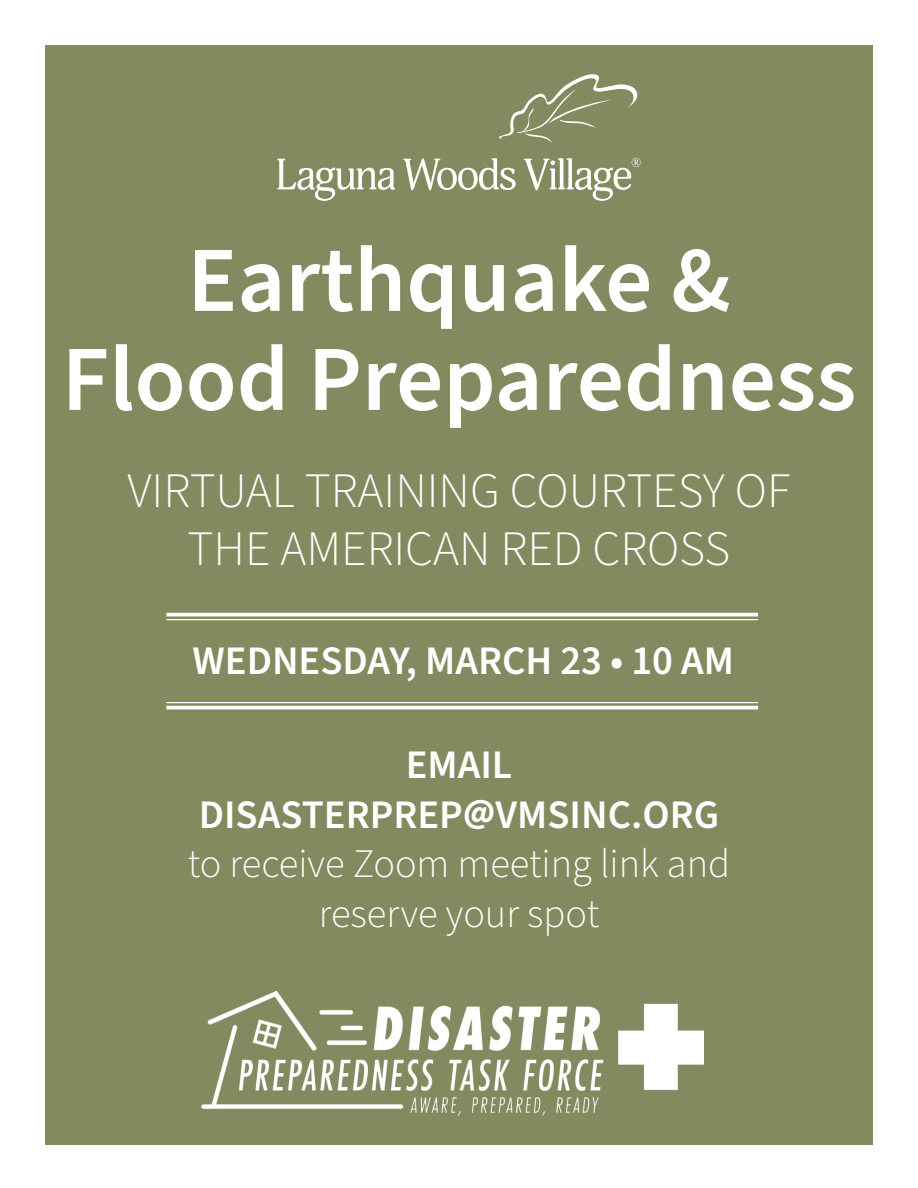
<style>
.page{position:relative;width:918px;height:1188px;background:#fff}
.page>*{position:absolute;margin:0;border:0;box-sizing:border-box;transform-origin:0 0}
.t1{font:600 93px "Source Sans Pro";color:#fff}
.t2{font:300 49.5px/58.5px "Source Sans Pro";color:#fff;text-align:center}
.t3{font:600 40.5px "Source Sans Pro";color:#fff}
.t4{font:300 40.5px/49.5px "Source Sans Pro";color:#fff;text-align:center}
</style>
<div class="page">
<div style="left:45px;top:45px;width:828px;height:1100px;background:#818b5f"></div>
<svg style="left:277px;top:159px;width:118px;height:42px"></svg>
<svg style="left:403px;top:158px;width:113px;height:32px"></svg>
<svg style="left:524px;top:158px;width:117px;height:43px"></svg>
<svg style="left:499px;top:74px;width:138px;height:68px"></svg>
<img style="left:201px;top:992px;width:503px;height:124px">
<hr style="left:166px;top:613px;width:592px;height:3px;background:#fff">
<hr style="left:166px;top:619px;width:592px;height:1px;background:#fff">
<hr style="left:166px;top:702px;width:592px;height:1px;background:#fff">
<svg style="left:166px;top:706px;width:592px;height:4px;background:#eff0ea"></svg>
<p class="t1" style="left:187px;top:218px;width:545px">Earthquake &amp;</p>
<p class="t1" style="left:62px;top:317px;width:796px">Flood Preparedness</p>
<p class="t2" style="left:127px;top:463px;width:665px">VIRTUAL TRAINING COURTESY OF<br>THE AMERICAN RED CROSS</p>
<p class="t3" style="left:193px;top:634px;width:543px">WEDNESDAY, MARCH 23 • 10 AM</p>
<p class="t3" style="left:406px;top:738px;width:108px">EMAIL</p>
<p class="t3" style="left:199px;top:787px;width:522px">DISASTERPREP@VMSINC.ORG</p>
<p class="t4" style="left:188px;top:840px;width:544px">to receive Zoom meeting link and reserve your spot</p>
</div>
